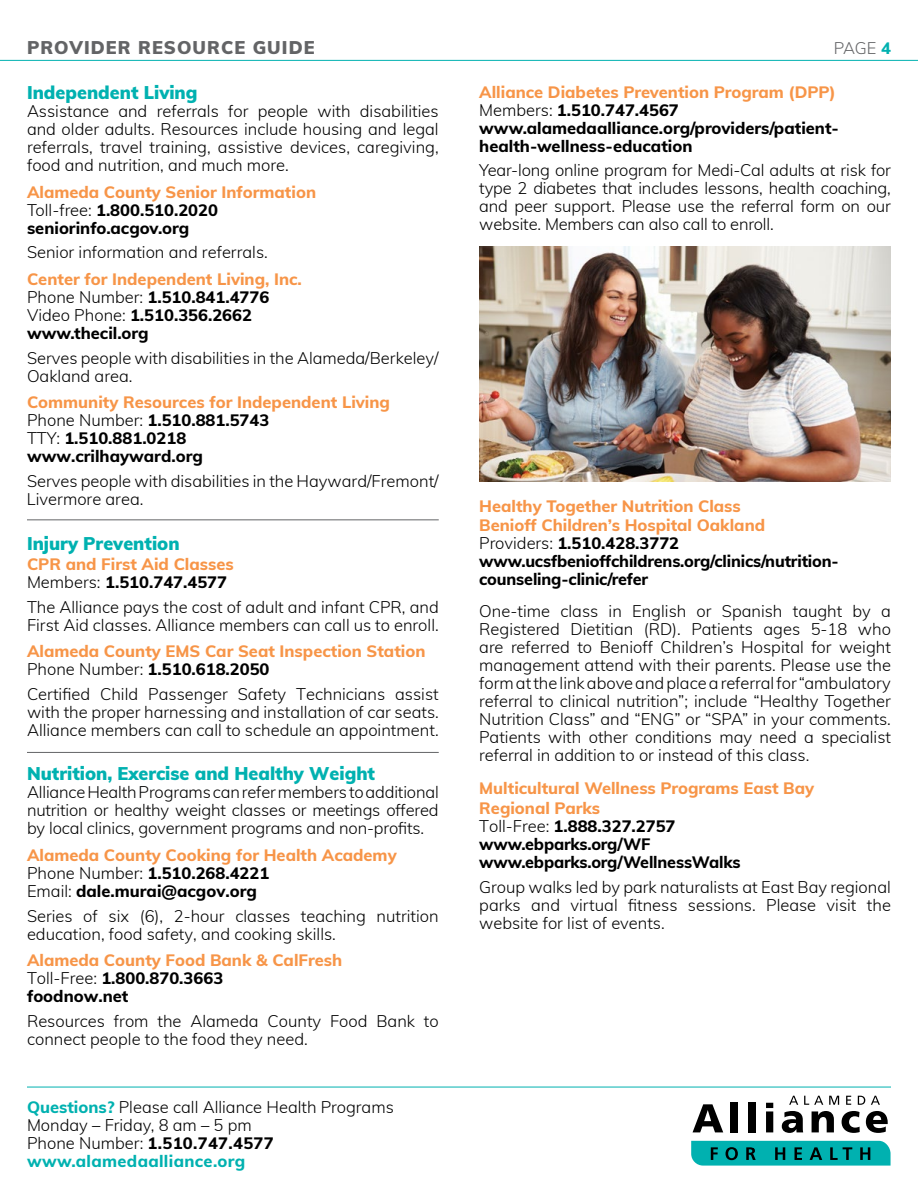
<style>
.page{position:relative;width:918px;height:1188px;background:#fff}
.page>*{position:absolute;margin:0;border:0;box-sizing:border-box;transform-origin:0 0}
.t1{font:900 18px "Muli";color:#00b1b0}
.t2{font:900 18px "Muli";letter-spacing:.06em;color:#636466}
.t3{font:300 16.5px/18px "Muli";color:#000}
.t4{font:800 16.5px/18px "Muli";color:#000}
.t5{font:800 16.5px/18px "Muli";color:#f79548}
.t6{font:300 16.5px "Muli";color:#636466}
.s1{font-weight:800;color:#00b1b0}
.s2{color:#f79548}
.s3{font-weight:300}
.s4{font-weight:300;color:#000}
.s5{color:#000}
.s6{font-weight:800}
</style>
<div class="page">
<svg style="left:693px;top:1104px;width:30px;height:28px"></svg>
<div style="left:731px;top:1102px;width:7px;height:30px;background:#000"></div>
<div style="left:748px;top:1102px;width:8px;height:30px;background:#000"></div>
<svg style="left:766px;top:1103px;width:7px;height:29px"></svg>
<svg style="left:782px;top:1111px;width:21px;height:22px"></svg>
<svg style="left:812px;top:1111px;width:22px;height:21px"></svg>
<svg style="left:842px;top:1111px;width:18px;height:22px"></svg>
<svg style="left:866px;top:1111px;width:22px;height:22px"></svg>
<svg style="left:691px;top:1141px;width:200px;height:25px;background:#089f9e"></svg>
<svg style="left:789px;top:1096px;width:9px;height:9px"></svg>
<svg style="left:804px;top:1096px;width:19px;height:9px"></svg>
<svg style="left:829px;top:1096px;width:10px;height:9px"></svg>
<svg style="left:846px;top:1096px;width:5px;height:9px"></svg>
<svg style="left:858px;top:1096px;width:7px;height:9px"></svg>
<svg style="left:871px;top:1096px;width:9px;height:9px"></svg>
<hr style="left:27px;top:1087px;width:864px;height:1px;background:#00b1b0">
<hr style="left:0;top:60px;width:918px;height:1px;background:#00b1b0">
<img style="left:479px;top:247px;width:412px;height:234px">
<hr style="left:27px;top:519px;width:412px;height:1px;background:#636466">
<hr style="left:27px;top:752px;width:412px;height:1px;background:#636466">
<p class="t2" style="left:27px;top:35px;width:289px">PROVIDER RESOURCE GUIDE</p>
<p class="t6" style="left:834px;top:37px;width:59px">PAGE <span class="s1">4</span></p>
<p class="t1" style="left:27px;top:79px;width:172px">Independent Living</p>
<p class="t3" style="left:27px;top:101px;width:413px;text-align:justify">Assistance and referrals for people with disabilities and older adults. Resources include housing and legal referrals, travel training, assistive devices, caregiving, food and nutrition, and much more.</p>
<p class="t4" style="left:27px;top:182px;width:291px"><span class="s2">Alameda County Senior Information<br></span><span class="s3">Toll-free:</span> 1.800.510.2020 seniorinfo.acgov.org</p>
<p class="t3" style="left:27px;top:243px;width:242px">Senior information and referrals.</p>
<p class="t4" style="left:27px;top:269px;width:276px"><span class="s2">Center for Independent Living, Inc.<br></span><span class="s3">Phone Number:</span> 1.510.841.4776<br><span class="s3">Video Phone:</span> 1.510.356.2662 www.thecil.org</p>
<p class="t3" style="left:27px;top:348px;width:413px">Serves people with disabilities in the Alameda/Berkeley/<br>Oakland area.</p>
<p class="t4" style="left:27px;top:393px;width:365px"><span class="s2">Community Resources for Independent Living<br></span><span class="s3">Phone Number:</span> 1.510.881.5743<br><span class="s3">TTY:</span> 1.510.881.0218<br>www.crilhayward.org</p>
<p class="t3" style="left:27px;top:471px;width:413px">Serves people with disabilities in the Hayward/Fremont/<br>Livermore area.</p>
<p class="t1" style="left:27px;top:530px;width:154px">Injury Prevention</p>
<p class="t5" style="left:27px;top:554px;width:208px">CPR and First Aid Classes<br><span class="s4">Members:</span> <span class="s5">1.510.747.4577</span></p>
<p class="t3" style="left:27px;top:597px;width:413px">The Alliance pays the cost of adult and infant CPR, and<br>First Aid classes. Alliance members can call us to enroll.</p>
<p class="t5" style="left:27px;top:641px;width:400px">Alameda County EMS Car Seat Inspection Station<br><span class="s4">Phone Number:</span> <span class="s5">1.510.618.2050</span></p>
<p class="t3" style="left:27px;top:684px;width:413px;text-align:justify">Certified Child Passenger Safety Technicians assist with the proper harnessing and installation of car seats.<br>Alliance members can call to schedule an appointment.</p>
<p class="t4" style="left:479px;top:82px;width:361px"><span class="s2">Alliance Diabetes Prevention Program (DPP)<br></span><span class="s3">Members:</span> 1.510.747.4567 www.alamedaalliance.org/providers/patient&shy;health-wellness-education</p>
<p class="t3" style="left:479px;top:161px;width:413px;text-align:justify">Year-long online program for Medi-Cal adults at risk for type 2 diabetes that includes lessons, health coaching, and peer support. Please use the referral form on our website. Members can also call to enroll.</p>
<p class="t5" style="left:479px;top:495px;width:287px;line-height:19.8px">Healthy Together Nutrition Class<br>Benioff Children’s Hospital Oakland</p>
<p class="t4" style="left:479px;top:534px;width:361px"><span class="s3">Providers:</span> 1.510.428.3772 www.ucsfbenioffchildrens.org/clinics/nutrition&shy;counseling-clinic/refer</p>
<p class="t3" style="left:479px;top:601px;width:413px;text-align:justify">One-time class in English or Spanish taught by a Registered Dietitian (RD). Patients ages 5-18 who are referred to Benioff Children’s Hospital for weight management attend with their parents. Please use the form at the link above and place a referral for “ambulatory referral to clinical nutrition”; include “Healthy Together Nutrition Class” and “ENG” or “SPA” in your comments.<br>Patients with other conditions may need a specialist referral in addition to or instead of this class.</p>
<p class="t5" style="left:479px;top:778px;width:336px;line-height:19.8px">Multicultural Wellness Programs East Bay<br>Regional Parks</p>
<p class="t4" style="left:479px;top:816px;width:263px"><span class="s3">Toll-Free:</span> 1.888.327.2757 www.ebparks.org/WF www.ebparks.org/WellnessWalks</p>
<p class="t3" style="left:479px;top:877px;width:413px;text-align:justify">Group walks led by park naturalists at East Bay regional parks and virtual fitness sessions. Please visit the website for list of events.</p>
<p class="t1" style="left:27px;top:761px;width:350px">Nutrition, Exercise and Healthy Weight</p>
<p class="t3" style="left:27px;top:783px;width:413px;text-align:justify">Alliance Health Programs can refer members to additional nutrition or healthy weight classes or meetings offered by local clinics, government programs and non-profits.</p>
<p class="t5" style="left:27px;top:845px;width:371px">Alameda County Cooking for Health Academy<br><span class="s4">Phone Number:</span> <span class="s5">1.510.268.4221<br></span><span class="s4">Email:</span> <span class="s5">dale.murai@acgov.org</span></p>
<p class="t3" style="left:27px;top:906px;width:413px">Series of six (6), 2-hour classes teaching nutrition education, food safety, and cooking skills.</p>
<p class="t5" style="left:27px;top:951px;width:317px">Alameda County Food Bank &amp; CalFresh<br><span class="s4">Toll-Free:</span> <span class="s5">1.800.870.3663<br>foodnow.net</span></p>
<p class="t3" style="left:27px;top:1011px;width:413px">Resources from the Alameda County Food Bank to connect people to the food they need.</p>
<p class="t3" style="left:27px;top:1097px;width:368px"><span class="s1">Questions?</span> Please call Alliance Health Programs Monday – Friday, 8 am – 5 pm<br>Phone Number: <span class="s6">1.510.747.4577 </span><span class="s1">www.alamedaalliance.org</span></p>
</div>
